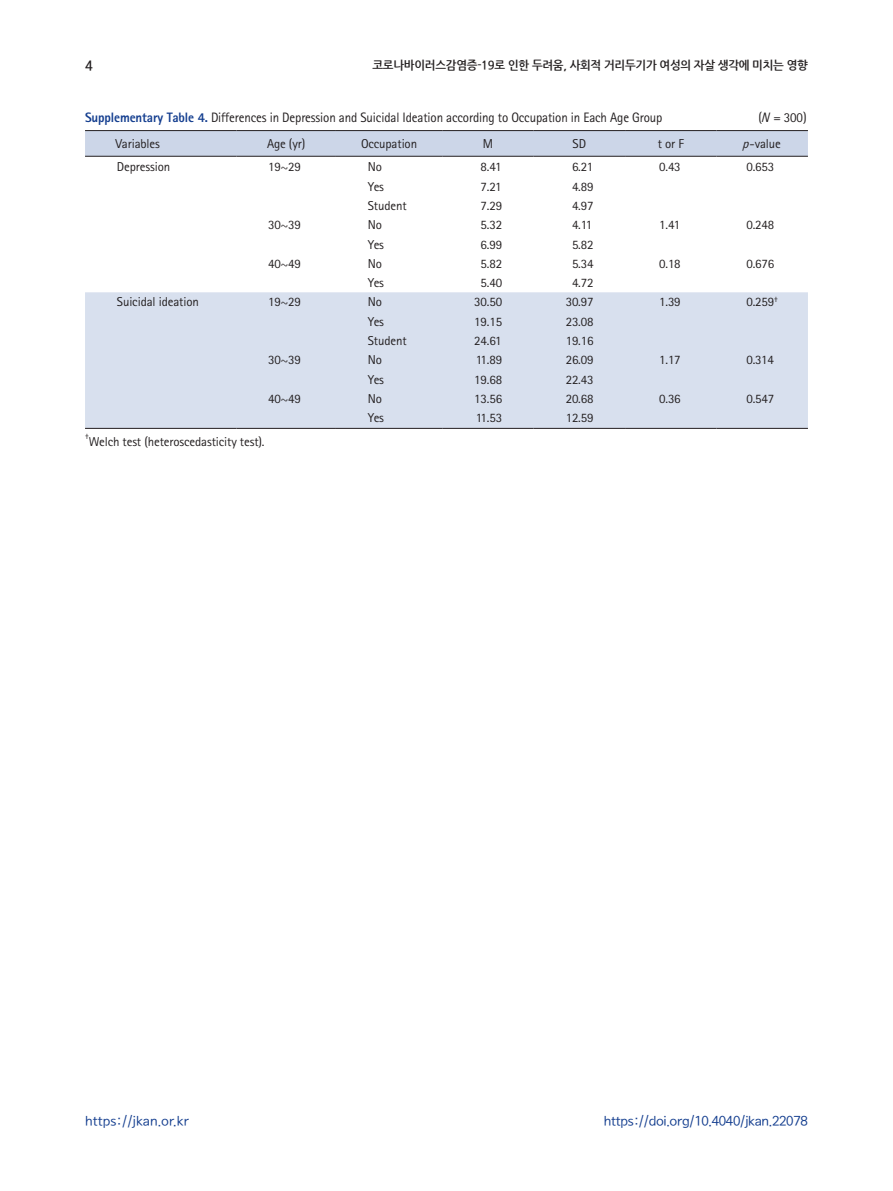
<style>
.page{position:relative;width:893px;height:1191px;background:#fff}
.page>*{position:absolute;margin:0;border:0;box-sizing:border-box;transform-origin:0 0}
.t1{font:13.65px "Rotis Sans Serif Std";letter-spacing:-.01em;color:#231f20;scale:.95 1}
.t2{font:13.5px "Seoul Namsan M";letter-spacing:-.025em;color:#143e8f}
.t3{font:13.5px "Seoul Namsan M";color:#143e8f}
.t4{font:700 13.5px "Nanum Gothic";color:#231f20;scale:.95 1}
.t5{font:12.9px "Rotis Sans Serif Std";letter-spacing:-.01em;color:#231f20}
.t6{font:700 12px "Nanum Gothic";letter-spacing:-.02em;color:#231f20;scale:.95 1}
.t7{font:7.5px "Rotis Sans Serif Std";color:#231f20}
.s1{font-weight:800;color:#143e8f}
.s2{font-style:italic}
</style>
<div class="page">
<svg style="left:85px;top:131px;width:723px;height:25px;background:#c9d3e5"></svg>
<div style="left:85px;top:292px;width:723px;height:136px;background:#d8e0ee"></div>
<hr style="left:85px;top:130px;width:151px;height:1px;background:#231f20">
<hr style="left:236px;top:130px;width:100px;height:1px;background:#231f20">
<hr style="left:336px;top:130px;width:106px;height:1px;background:#231f20">
<hr style="left:442px;top:130px;width:92px;height:1px;background:#231f20">
<hr style="left:534px;top:130px;width:91px;height:1px;background:#231f20">
<hr style="left:625px;top:130px;width:91px;height:1px;background:#231f20">
<hr style="left:716px;top:130px;width:92px;height:1px;background:#231f20">
<hr style="left:85px;top:156px;width:151px;height:1px;background:#231f20">
<hr style="left:236px;top:156px;width:100px;height:1px;background:#231f20">
<hr style="left:336px;top:156px;width:106px;height:1px;background:#231f20">
<hr style="left:442px;top:156px;width:92px;height:1px;background:#231f20">
<hr style="left:534px;top:156px;width:91px;height:1px;background:#231f20">
<hr style="left:625px;top:156px;width:91px;height:1px;background:#231f20">
<hr style="left:716px;top:156px;width:92px;height:1px;background:#231f20">
<hr style="left:85px;top:428px;width:151px;height:1px;background:#231f20">
<hr style="left:236px;top:428px;width:100px;height:1px;background:#231f20">
<hr style="left:336px;top:428px;width:106px;height:1px;background:#231f20">
<hr style="left:442px;top:428px;width:92px;height:1px;background:#231f20">
<hr style="left:534px;top:428px;width:91px;height:1px;background:#231f20">
<hr style="left:625px;top:428px;width:91px;height:1px;background:#231f20">
<hr style="left:716px;top:428px;width:92px;height:1px;background:#231f20">
<p class="t4" style="left:85px;top:59px;width:10px">4</p>
<p class="t6" style="left:372px;top:59px;width:460px">코로나바이러스감염증-19로 인한 두려움, 사회적 거리두기가 여성의 자살 생각에 미치는 영향</p>
<p class="t1" style="left:85px;top:109px;width:609px"><span class="s1">Supplementary Table 4.</span> Differences in Depression and Suicidal Ideation according to Occupation in Each Age Group</p>
<p class="t1" style="left:759px;top:109px;width:52px">(<span class="s2">N</span> = 300)</p>
<p class="t5" style="left:116px;top:136px;width:46px">Variables</p>
<p class="t5" style="left:267px;top:136px;width:40px">Age (yr)</p>
<p class="t5" style="left:361px;top:136px;width:58px">Occupation</p>
<p class="t5" style="left:483px;top:136px;width:12px">M</p>
<p class="t5" style="left:573px;top:136px;width:15px">SD</p>
<p class="t5" style="left:658px;top:136px;width:28px">t or F</p>
<p class="t5" style="left:742px;top:136px;width:40px"><span class="s2">p</span>-value</p>
<p class="t5" style="left:117px;top:159px;width:55px">Depression</p>
<p class="t5" style="left:268px;top:159px;width:34px">19~29</p>
<p class="t5" style="left:368px;top:159px;width:16px">No</p>
<p class="t5" style="left:481px;top:159px;width:23px">8.41</p>
<p class="t5" style="left:572px;top:159px;width:23px">6.21</p>
<p class="t5" style="left:659px;top:159px;width:23px">0.43</p>
<p class="t5" style="left:746px;top:159px;width:29px">0.653</p>
<p class="t5" style="left:368px;top:179px;width:18px">Yes</p>
<p class="t5" style="left:481px;top:179px;width:23px">7.21</p>
<p class="t5" style="left:572px;top:179px;width:23px">4.89</p>
<p class="t5" style="left:368px;top:198px;width:40px">Student</p>
<p class="t5" style="left:481px;top:198px;width:23px">7.29</p>
<p class="t5" style="left:572px;top:198px;width:23px">4.97</p>
<p class="t5" style="left:268px;top:217px;width:34px">30~39</p>
<p class="t5" style="left:368px;top:217px;width:16px">No</p>
<p class="t5" style="left:481px;top:217px;width:23px">5.32</p>
<p class="t5" style="left:572px;top:217px;width:22px">4.11</p>
<p class="t5" style="left:659px;top:217px;width:23px">1.41</p>
<p class="t5" style="left:746px;top:217px;width:29px">0.248</p>
<p class="t5" style="left:368px;top:236px;width:18px">Yes</p>
<p class="t5" style="left:481px;top:236px;width:23px">6.99</p>
<p class="t5" style="left:572px;top:236px;width:23px">5.82</p>
<p class="t5" style="left:268px;top:256px;width:34px">40~49</p>
<p class="t5" style="left:368px;top:256px;width:16px">No</p>
<p class="t5" style="left:481px;top:256px;width:23px">5.82</p>
<p class="t5" style="left:572px;top:256px;width:23px">5.34</p>
<p class="t5" style="left:659px;top:256px;width:23px">0.18</p>
<p class="t5" style="left:746px;top:256px;width:29px">0.676</p>
<p class="t5" style="left:368px;top:275px;width:18px">Yes</p>
<p class="t5" style="left:481px;top:275px;width:23px">5.40</p>
<p class="t5" style="left:572px;top:275px;width:23px">4.72</p>
<p class="t5" style="left:117px;top:294px;width:84px">Suicidal ideation</p>
<p class="t5" style="left:268px;top:294px;width:34px">19~29</p>
<p class="t5" style="left:368px;top:294px;width:16px">No</p>
<p class="t5" style="left:474px;top:294px;width:29px">30.50</p>
<p class="t5" style="left:566px;top:294px;width:29px">30.97</p>
<p class="t5" style="left:659px;top:294px;width:23px">1.39</p>
<p class="t5" style="left:746px;top:294px;width:33px">0.259<sup>†</sup></p>
<p class="t5" style="left:368px;top:314px;width:18px">Yes</p>
<p class="t5" style="left:474px;top:314px;width:29px">19.15</p>
<p class="t5" style="left:566px;top:314px;width:29px">23.08</p>
<p class="t5" style="left:368px;top:333px;width:40px">Student</p>
<p class="t5" style="left:474px;top:333px;width:29px">24.61</p>
<p class="t5" style="left:566px;top:333px;width:29px">19.16</p>
<p class="t5" style="left:268px;top:352px;width:34px">30~39</p>
<p class="t5" style="left:368px;top:352px;width:16px">No</p>
<p class="t5" style="left:476px;top:352px;width:28px">11.89</p>
<p class="t5" style="left:566px;top:352px;width:29px">26.09</p>
<p class="t5" style="left:659px;top:352px;width:23px">1.17</p>
<p class="t5" style="left:746px;top:352px;width:29px">0.314</p>
<p class="t5" style="left:368px;top:371px;width:18px">Yes</p>
<p class="t5" style="left:474px;top:371px;width:29px">19.68</p>
<p class="t5" style="left:566px;top:371px;width:29px">22.43</p>
<p class="t5" style="left:268px;top:391px;width:34px">40~49</p>
<p class="t5" style="left:368px;top:391px;width:16px">No</p>
<p class="t5" style="left:474px;top:391px;width:29px">13.56</p>
<p class="t5" style="left:566px;top:391px;width:29px">20.68</p>
<p class="t5" style="left:659px;top:391px;width:23px">0.36</p>
<p class="t5" style="left:746px;top:391px;width:29px">0.547</p>
<p class="t5" style="left:368px;top:410px;width:18px">Yes</p>
<p class="t5" style="left:476px;top:410px;width:28px">11.53</p>
<p class="t5" style="left:566px;top:410px;width:29px">12.59</p>
<p class="t7" style="left:85px;top:432px;width:5px">†</p>
<p class="t5" style="left:89px;top:433px;width:177px">Welch test (heteroscedasticity test).</p>
<p class="t3" style="left:85px;top:1114px;width:106px">https://jkan.or.kr</p>
<p class="t2" style="left:604px;top:1114px;width:206px">https://doi.org/10.4040/jkan.22078</p>
</div>
